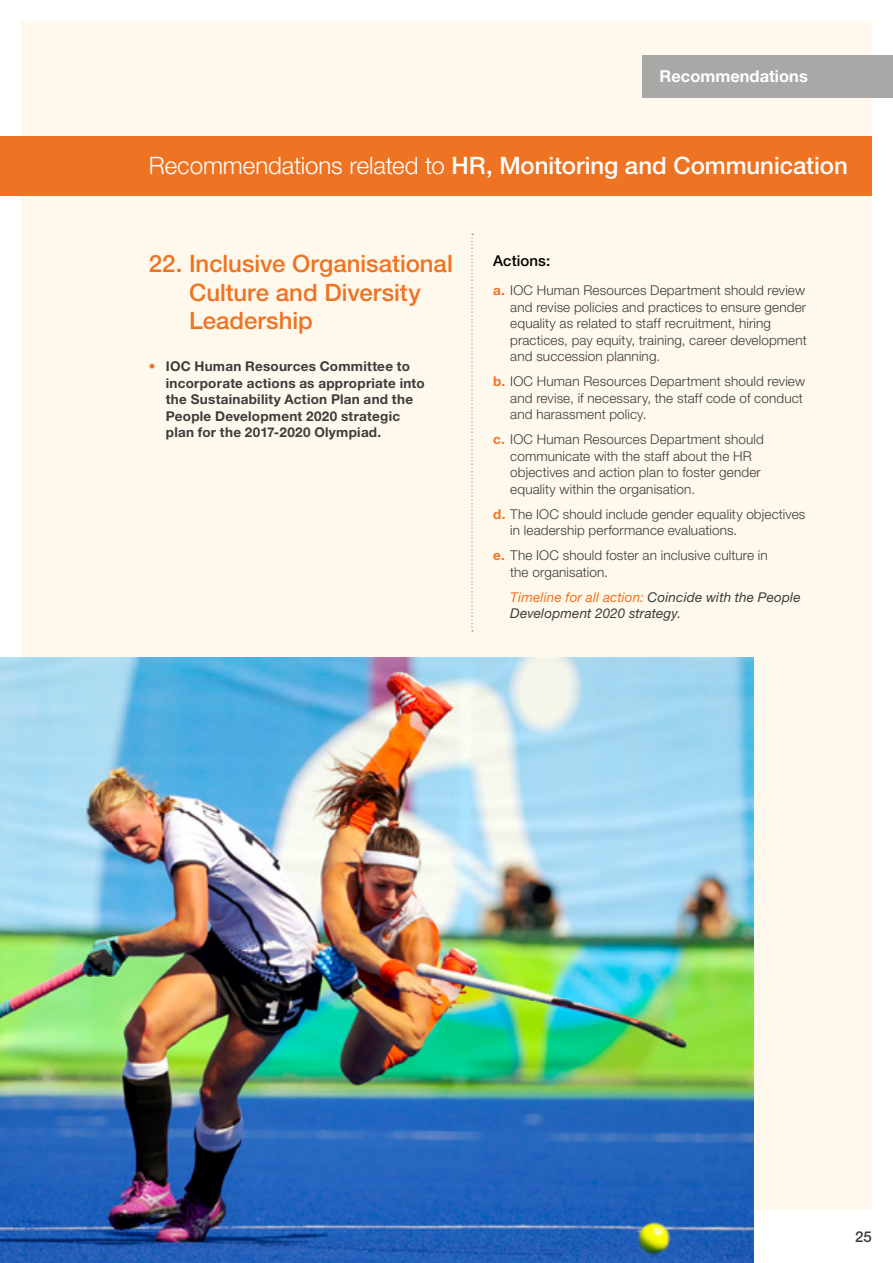
<style>
.page{position:relative;width:893px;height:1263px;background:#fff}
.page>*{position:absolute;margin:0;border:0;box-sizing:border-box;transform-origin:0 0}
.t1{font:500 24px/28.5px "Helvetica Neue LT Pro";color:#ee7323}
.t2{font:500 24px "Helvetica Neue LT Pro";color:#fff}
.t3{font:700 16.5px "Helvetica Neue LT Pro";color:#fff}
.t4{font:500 15px "Helvetica Neue LT Pro";letter-spacing:.005em;color:#000}
.t5{font:500 15px "Helvetica Neue LT Pro";color:#3c3c3b}
.t6{font:300 13.5px/16.5px "Helvetica Neue LT Pro";letter-spacing:.01em;color:#3c3c3b}
.t7{font:700 13.5px/16.5px "Helvetica Neue LT Pro";letter-spacing:.02em;color:#3c3c3b}
.t8{font:italic 13.5px/16.5px "Helvetica Neue LT Pro";letter-spacing:.01em;color:#3c3c3b}
.s1{font-weight:300}
.s2{color:#ee7323}
.s3{font-weight:700;color:#ee7323}
</style>
<div class="page">
<div style="left:21px;top:21px;width:851px;height:1189px;background:#fff8ec"></div>
<div style="left:642px;top:55px;width:251px;height:43px;background:#a8a8a7"></div>
<div style="left:0;top:136px;width:872px;height:60px;background:#ee7323"></div>
<svg style="left:471px;top:234px;width:2px;height:397px"></svg>
<img style="left:0;top:658px;width:753px;height:605px">
<p class="t3" style="left:659px;top:66px;width:150px">Recommendations</p>
<h1 class="t2" style="left:149px;top:151px;width:700px"><span class="s1">Recommendations related to</span> HR, Monitoring and Communication</h1>
<h1 class="t1" style="left:189px;top:249px;width:265px;text-indent:-40px">22. Inclusive Organisational<br>Culture and Diversity<br>Leadership</h1>
<p class="t7" style="left:166px;top:358px;width:260px;text-indent:-17px"><span class="s2">•</span> IOC Human Resources Committee to incorporate actions as appropriate into the Sustainability Action Plan and the People Development 2020 strategic plan for the 2017-2020 Olympiad.</p>
<p class="t4" style="left:493px;top:251px;width:58px">Actions:</p>
<p class="t6" style="left:510px;top:282px;width:298px;text-indent:-17px"><span class="s3">a.</span> IOC Human Resources Department should review and revise policies and practices to ensure gender equality as related to staff recruitment, hiring practices, pay equity, training, career development and succession planning.</p>
<p class="t6" style="left:510px;top:373px;width:296px;text-indent:-17px"><span class="s3">b.</span> IOC Human Resources Department should review and revise, if necessary, the staff code of conduct and harassment policy.</p>
<p class="t6" style="left:510px;top:431px;width:255px;text-indent:-17px"><span class="s3">c.</span> IOC Human Resources Department should communicate with the staff about the HR objectives and action plan to foster gender equality within the organisation.</p>
<p class="t6" style="left:510px;top:505px;width:297px;text-indent:-17px"><span class="s3">d.</span> The IOC should include gender equality objectives in leadership performance evaluations.</p>
<p class="t6" style="left:510px;top:547px;width:259px;text-indent:-17px"><span class="s3">e.</span> The IOC should foster an inclusive culture in the organisation.</p>
<p class="t8" style="left:510px;top:588px;width:292px"><span class="s2">Timeline for all action:</span> Coincide with the People<br>Development 2020 strategy.</p>
<p class="t5" style="left:855px;top:1227px;width:18px">25</p>
</div>
